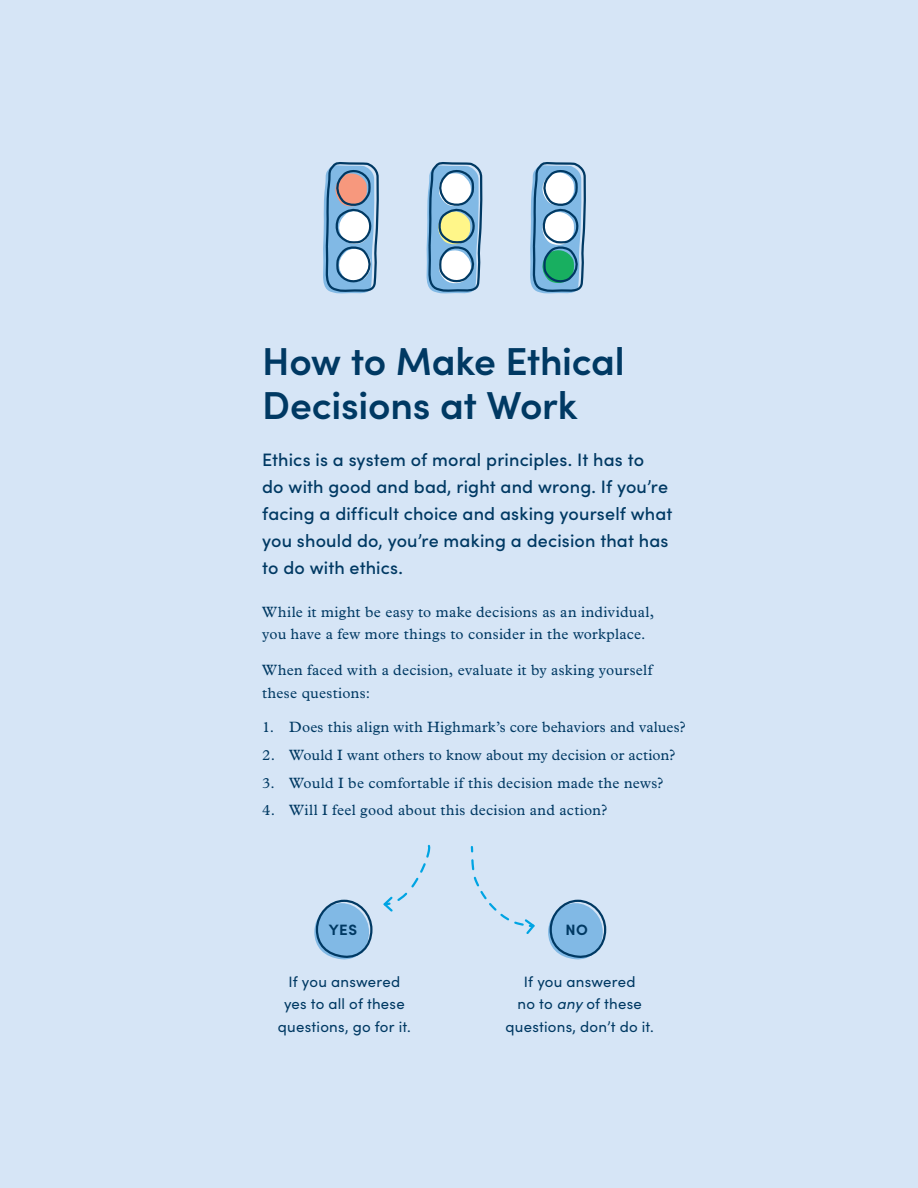
<style>
.page{position:relative;width:918px;height:1188px;background:#d6e5f6}
.page>*{position:absolute;margin:0;border:0;box-sizing:border-box;transform-origin:0 0}
.t1{font:600 39px/43.5px "Sofia Pro";letter-spacing:-.005em;color:#003963}
.t2{font:500 18px/27px "Sofia Pro";letter-spacing:.01em;color:#003963}
.t3{font:15px/22.5px "Plantin MT Pro";letter-spacing:.015em;color:#003963}
.t4{font:15px/22.5px "Sofia Pro";letter-spacing:.015em;color:#003963;text-align:center}
.t5{font:700 15px "Sofia Pro";color:#003963}
.s1{font-style:italic}
</style>
<div class="page">
<svg style="left:314px;top:899px;width:59px;height:61px"></svg>
<svg style="left:548px;top:899px;width:59px;height:61px"></svg>
<svg style="left:530px;top:162px;width:56px;height:132px;background:#7fb1c5"></svg>
<svg style="left:426px;top:162px;width:57px;height:132px;background:#96b8c9"></svg>
<svg style="left:323px;top:162px;width:56px;height:132px;background:#95afc8"></svg>
<svg style="left:383px;top:844px;width:48px;height:68px"></svg>
<svg style="left:470px;top:846px;width:65px;height:88px"></svg>
<h1 class="t1" style="left:262px;top:337px;width:364px">How to Make Ethical<br>Decisions at Work</h1>
<p class="t2" style="left:262px;top:445px;width:412px">Ethics is a system of moral principles. It has to<br>do with good and bad, right and wrong. If you’re facing a difficult choice and asking yourself what you should do, you’re making a decision that has to do with ethics.</p>
<p class="t3" style="left:262px;top:600px;width:393px">While it might be easy to make decisions as an individual, you have a few more things to consider in the workplace.</p>
<p class="t3" style="left:262px;top:659px;width:392px">When faced with a decision, evaluate it by asking yourself these questions:</p>
<p class="t3" style="left:262px;top:716px;width:425px">1. Does this align with Highmark’s core behaviors and values?</p>
<p class="t3" style="left:262px;top:744px;width:415px">2. Would I want others to know about my decision or action?</p>
<p class="t3" style="left:262px;top:771px;width:403px">3. Would I be comfortable if this decision made the news?</p>
<p class="t3" style="left:262px;top:799px;width:347px">4. Will I feel good about this decision and action?</p>
<p class="t5" style="left:329px;top:918px;width:30px">YES</p>
<p class="t5" style="left:565px;top:918px;width:24px">NO</p>
<p class="t4" style="left:278px;top:969px;width:133px">If you answered yes to all of these questions, go for it.</p>
<p class="t4" style="left:506px;top:969px;width:148px">If you answered<br>no to <span class="s1">any</span> of these questions, don’t do it.</p>
</div>
